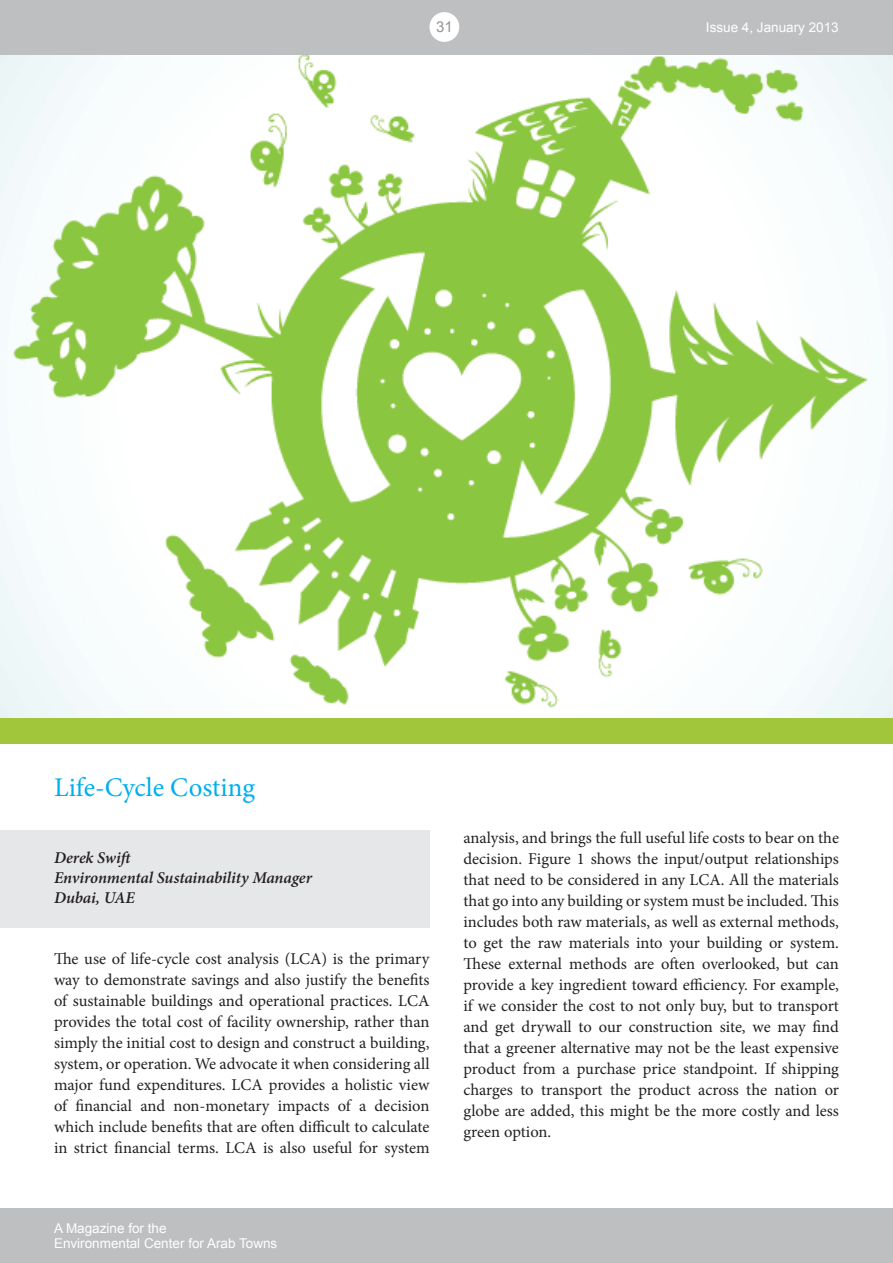
<style>
.page{position:relative;width:893px;height:1263px;background:#fff}
.page>*{position:absolute;margin:0;border:0;box-sizing:border-box;transform-origin:0 0}
.t1{font:27px "Minion Pro";color:#00aeef}
.t2{font:16.5px/21px "Minion Pro";color:#231f20;text-align:justify}
.t3{font:italic 600 16.5px/19.8px "Minion Pro";letter-spacing:-.01em;color:#231f20}
.t4{font:15px "Arial";color:#939598}
.t5{font:13.5px/15px "Arial";color:#fff}
</style>
<div class="page">
<img style="left:0;top:54px;width:892px;height:664px">
<div style="left:0;top:830px;width:429px;height:98px;background:#e6e7e9"></div>
<div style="left:0;top:718px;width:893px;height:26px;background:#a1c63c"></div>
<div style="left:0;top:1209px;width:893px;height:54px;background:#bdbfc1"></div>
<div style="left:0;top:0;width:893px;height:54px;background:#bdbfc1"></div>
<div style="left:429px;top:12px;width:30px;height:30px;background:#fff;border-radius:50%"></div>
<p class="t4" style="left:436px;top:17px;width:18px">31</p>
<p class="t5" style="left:706px;top:20px;width:134px">Issue 4, January 2013</p>
<h1 class="t1" style="left:54px;top:769px;width:202px">Life-Cycle Costing</h1>
<p class="t3" style="left:54px;top:848px;width:260px">Derek Swift<br>Environmental Sustainability Manager<br>Dubai, UAE</p>
<p class="t2" style="left:54px;top:948px;width:377px">The use of life-cycle cost analysis (LCA) is the primary way to demonstrate savings and also justify the benefits of sustainable buildings and operational practices. LCA provides the total cost of facility ownership, rather than simply the initial cost to design and construct a building, system, or operation. We advocate it when considering all major fund expenditures. LCA provides a holistic view of financial and non-monetary impacts of a decision which include benefits that are often difficult to calculate in strict financial terms. LCA is also useful for system</p>
<p class="t5" style="left:54px;top:1221px;width:225px">A Magazine for the<br>Environmental Center for Arab Towns</p>
<p class="t2" style="left:463px;top:827px;width:377px">analysis, and brings the full useful life costs to bear on the decision. Figure 1 shows the input/output relationships that need to be considered in any LCA. All the materials that go into any building or system must be included. This includes both raw materials, as well as external methods, to get the raw materials into your building or system.<br>These external methods are often overlooked, but can provide a key ingredient toward efficiency. For example, if we consider the cost to not only buy, but to transport and get drywall to our construction site, we may find that a greener alternative may not be the least expensive product from a purchase price standpoint. If shipping charges to transport the product across the nation or globe are added, this might be the more costly and less green option.</p>
</div>
